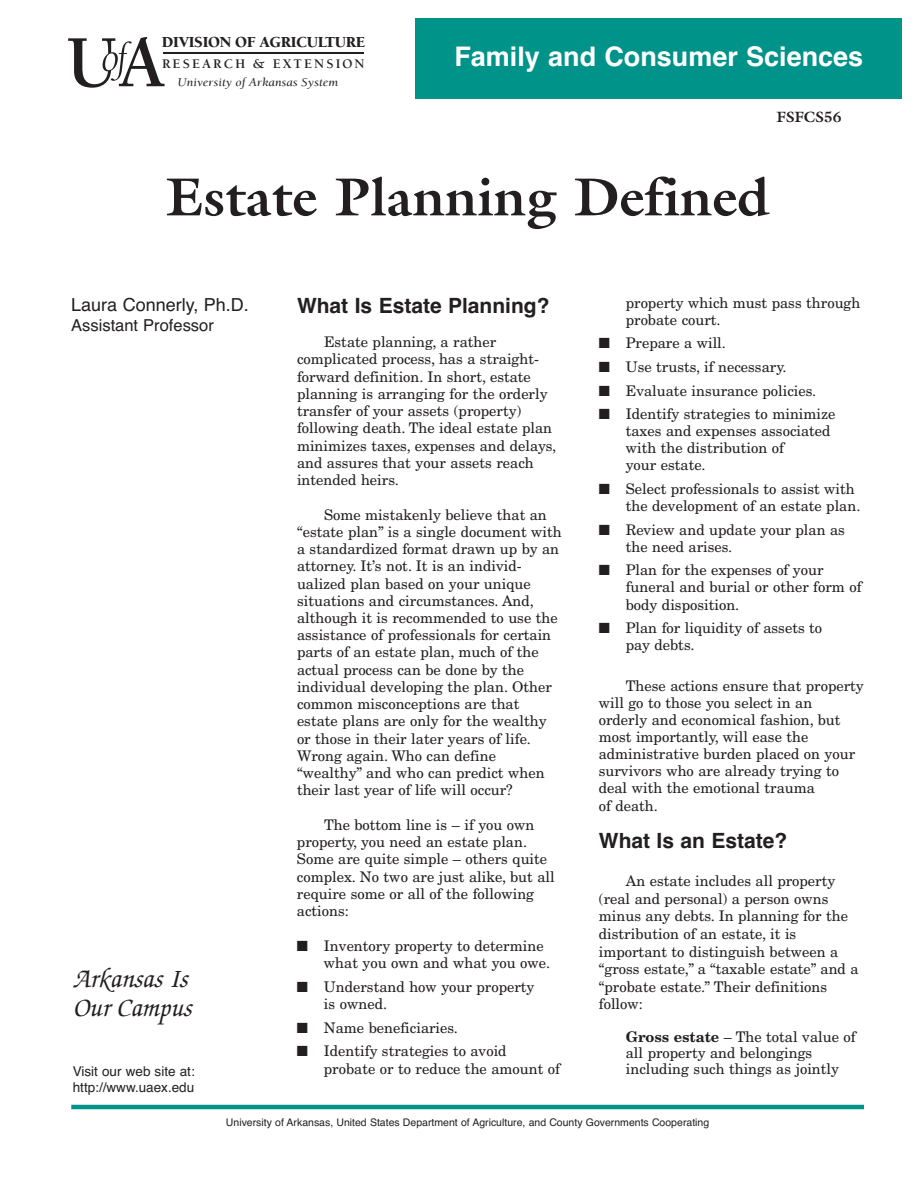
<style>
.page{position:relative;width:918px;height:1188px;background:#fff}
.page>*{position:absolute;margin:0;border:0;box-sizing:border-box;transform-origin:0 0}
.t1{font:700 54px "Galliard";color:#231f20}
.t2{font:700 27px "Helvetica";color:#fff}
.t3{font:italic 500 27px/29.2px "Zapf Chancery";color:#231f20}
.t4{font:700 21px "Helvetica";color:#231f20}
.t5{font:18px "Helvetica";color:#231f20}
.t6{font:16.5px "Helvetica";color:#231f20}
.t7{font:900 15.75px "Berkeley";letter-spacing:-.02em;color:#231f20}
.t8{font:700 15px "Galliard";color:#231f20}
.t9{font:14.7px/17.2px "New Century Schlbk";color:#231f20}
.t10{font:13.5px/16.2px "Helvetica";color:#231f20}
.t11{font:700 13.5px "Berkeley";letter-spacing:.155em;color:#231f20}
.t12{font:italic 12.15px "Berkeley";color:#231f20;scale:1.09 1}
.t13{font:10.5px "Helvetica";color:#231f20}
.s1{font-weight:700}
</style>
<div class="page">
<hr style="left:71px;top:1105px;width:793px;height:4px;background:#00938a">
<hr style="left:163px;top:53px;width:201px;height:1px;background:#231f20">
<div style="left:416px;top:18px;width:486px;height:81px;background:#00938a"></div>
<svg style="left:68px;top:37px;width:97px;height:51px"></svg>
<h5 class="t7" style="left:162px;top:36px;width:205px">DIVISION OF AGRICULTURE</h5>
<h6 class="t11" style="left:162px;top:59px;width:204px">RESEARCH &amp; EXTENSION</h6>
<p class="t12" style="left:177px;top:77px;width:149px">University of Arkansas System</p>
<p class="t2" style="left:454px;top:47px;width:410px">Family and Consumer Sciences</p>
<h5 class="t8" style="left:777px;top:111px;width:67px">FSFCS56</h5>
<h1 class="t1" style="left:166px;top:176px;width:605px">Estate Planning Defined</h1>
<h4 class="t5" style="left:71px;top:298px;width:179px">Laura Connerly, Ph.D.</h4>
<h4 class="t6" style="left:71px;top:319px;width:144px">Assistant Professor</h4>
<p class="t3" style="left:73px;top:967px;width:120px">A rkansas Is<br>Our Campus</p>
<p class="t10" style="left:73px;top:1064px;width:124px">Visit our web site at: http://www.uaex.edu</p>
<h3 class="t4" style="left:297px;top:298px;width:254px">What Is Estate Planning?</h3>
<p class="t9" style="left:297px;top:335px;width:261px;text-indent:27px">Estate planning, a rather complicated process, has a straight&shy;forward definition. In short, estate planning is arranging for the orderly transfer of your assets (property) following death. The ideal estate plan minimizes taxes, expenses and delays, and assures that your assets reach intended heirs.</p>
<p class="t9" style="left:297px;top:507px;width:266px;text-indent:27px">Some mistakenly believe that an “estate plan” is a single document with a standardized format drawn up by an attorney. It’s not. It is an individ&shy;ualized plan based on your unique situations and circumstances. And, although it is recommended to use the assistance of professionals for certain parts of an estate plan, much of the actual process can be done by the individual developing the plan. Other common misconceptions are that estate plans are only for the wealthy or those in their later years of life.<br>Wrong again. Who can define “wealthy” and who can predict when their last year of life will occur?</p>
<p class="t9" style="left:297px;top:817px;width:259px;text-indent:27px">The bottom line is – if you own property, you need an estate plan.<br>Some are quite simple – others quite complex. No two are just alike, but all require some or all of the following actions:</p>
<p class="t9" style="left:324px;top:938px;width:228px;text-indent:-27px">■ Inventory property to determine what you own and what you owe.</p>
<p class="t9" style="left:324px;top:979px;width:212px;text-indent:-27px">■ Understand how your property is owned.</p>
<p class="t9" style="left:297px;top:1020px;width:163px">■ Name beneficiaries.</p>
<p class="t9" style="left:324px;top:1044px;width:238px;text-indent:-27px">■ Identify strategies to avoid probate or to reduce the amount of</p>
<p class="t9" style="left:626px;top:295px;width:236px">property which must pass through</p>
<p class="t9" style="left:626px;top:312px;width:96px">probate court.</p>
<p class="t9" style="left:599px;top:336px;width:129px">■ Prepare a will.</p>
<p class="t9" style="left:599px;top:359px;width:189px">■ Use trusts, if necessary.</p>
<p class="t9" style="left:599px;top:383px;width:219px">■ Evaluate insurance policies.</p>
<p class="t9" style="left:626px;top:407px;width:211px;text-indent:-27px">■ Identify strategies to minimize taxes and expenses associated with the distribution of<br>your estate.</p>
<p class="t9" style="left:626px;top:482px;width:236px;text-indent:-27px">■ Select professionals to assist with the development of an estate plan.</p>
<p class="t9" style="left:626px;top:522px;width:221px;text-indent:-27px">■ Review and update your plan as the need arises.</p>
<p class="t9" style="left:626px;top:563px;width:237px;text-indent:-27px">■ Plan for the expenses of your funeral and burial or other form of body disposition.</p>
<p class="t9" style="left:626px;top:621px;width:198px;text-indent:-27px">■ Plan for liquidity of assets to pay debts.</p>
<p class="t9" style="left:599px;top:678px;width:267px;text-indent:27px">These actions ensure that property will go to those you select in an orderly and economical fashion, but most importantly, will ease the administrative burden placed on your survivors who are already trying to deal with the emotional trauma<br>of death.</p>
<h3 class="t4" style="left:599px;top:833px;width:190px">What Is an Estate?</h3>
<p class="t9" style="left:599px;top:873px;width:261px;text-indent:27px">An estate includes all property (real and personal) a person owns minus any debts. In planning for the distribution of an estate, it is important to distinguish between a “gross estate,” a “taxable estate” and a “probate estate.” Their definitions follow:</p>
<p class="t9" style="left:626px;top:1030px;width:231px"><span class="s1">Gross estate</span> – The total value of</p>
<p class="t9" style="left:626px;top:1046px;width:188px">all property and belongings</p>
<p class="t9" style="left:626px;top:1061px;width:215px">including such things as jointly</p>
<p class="t13" style="left:226px;top:1118px;width:485px">University of Arkansas, United States Department of Agriculture, and County Governments Cooperating</p>
</div>
